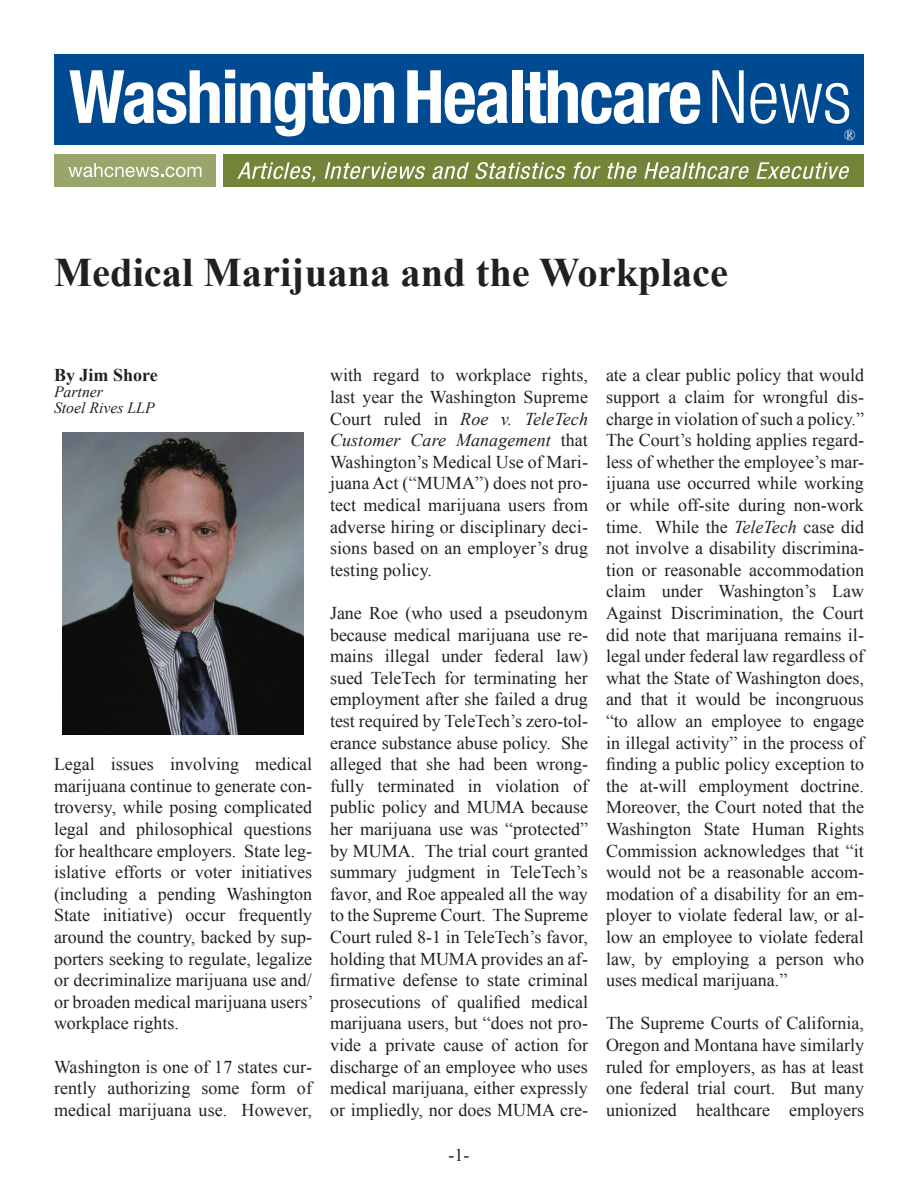
<style>
.page{position:relative;width:918px;height:1188px;background:#fff}
.page>*{position:absolute;margin:0;border:0;box-sizing:border-box;transform-origin:0 0}
.t1{font:700 40.5px "Times New Roman";color:#231f20}
.t2{font:18px/21.6px "Times New Roman";color:#231f20;text-align:justify}
.t3{font:700 18px "Times New Roman";color:#231f20}
.t4{font:italic 15.75px "Times New Roman";color:#231f20}
.t5{font:15px "Times New Roman";color:#fff}
.s1{font-style:italic}
</style>
<div class="page">
<div style="left:54px;top:54px;width:810px;height:91px;background:#004a91"></div>
<div style="left:54px;top:154px;width:162px;height:33px;background:#98a56b"></div>
<div style="left:224px;top:154px;width:640px;height:33px;background:#728437"></div>
<svg style="left:69px;top:70px;width:325px;height:66px"></svg>
<svg style="left:407px;top:70px;width:101px;height:54px"></svg>
<div style="left:512px;top:70px;width:11px;height:53px;background:#fff"></div>
<svg style="left:525px;top:70px;width:175px;height:54px"></svg>
<svg style="left:712px;top:70px;width:32px;height:53px"></svg>
<svg style="left:750px;top:83px;width:99px;height:41px"></svg>
<svg style="left:237px;top:162px;width:78px;height:20px"></svg>
<svg style="left:325px;top:162px;width:100px;height:17px"></svg>
<svg style="left:432px;top:162px;width:37px;height:17px"></svg>
<svg style="left:475px;top:162px;width:91px;height:17px"></svg>
<svg style="left:574px;top:162px;width:27px;height:17px"></svg>
<svg style="left:607px;top:162px;width:30px;height:17px"></svg>
<svg style="left:644px;top:162px;width:105px;height:17px"></svg>
<svg style="left:756px;top:162px;width:93px;height:17px"></svg>
<svg style="left:68px;top:163px;width:133px;height:14px"></svg>
<img style="left:62px;top:432px;width:242px;height:303px">
<p class="t1" style="left:54px;top:244px;width:676px">Medical Marijuana and the Workplace</p>
<p class="t5" style="left:844px;top:125px;width:13px">®</p>
<p class="t3" style="left:54px;top:363px;width:105px">By Jim Shore</p>
<p class="t4" style="left:54px;top:381px;width:50px">Partner</p>
<p class="t4" style="left:54px;top:397px;width:102px">Stoel Rives LLP</p>
<p class="t2" style="left:54px;top:753px;width:261px">Legal issues involving medical marijuana continue to generate con&shy;troversy, while posing complicated legal and philosophical questions for healthcare employers. State leg&shy;islative efforts or voter initiatives (including a pending Washington State initiative) occur frequently around the country, backed by sup&shy;porters seeking to regulate, legalize or decriminalize marijuana use and/ or broaden medical marijuana users’ workplace rights.</p>
<p class="t2" style="left:54px;top:1056px;width:260px">Washington is one of 17 states cur&shy;rently authorizing some form of medical marijuana use. However,</p>
<p class="t2" style="left:330px;top:364px;width:260px">with regard to workplace rights, last year the Washington Supreme Court ruled in <span class="s1">Roe v. TeleTech Customer Care Management</span> that Washington’s Medical Use of Mari&shy;juana Act (“MUMA”) does not pro&shy;tect medical marijuana users from adverse hiring or disciplinary deci&shy;sions based on an employer’s drug testing policy.</p>
<p class="t2" style="left:330px;top:602px;width:260px">Jane Roe (who used a pseudonym because medical marijuana use re&shy;mains illegal under federal law) sued TeleTech for terminating her employment after she failed a drug test required by TeleTech’s zero-tol&shy;erance substance abuse policy. She alleged that she had been wrong&shy;fully terminated in violation of public policy and MUMA because her marijuana use was “protected” by MUMA. The trial court granted summary judgment in TeleTech’s favor, and Roe appealed all the way to the Supreme Court. The Supreme Court ruled 8-1 in TeleTech’s favor, holding that MUMA provides an af&shy;firmative defense to state criminal prosecutions of qualified medical marijuana users, but “does not pro&shy;vide a private cause of action for discharge of an employee who uses medical marijuana, either expressly or impliedly, nor does MUMA cre-</p>
<p class="t2" style="left:449px;top:1144px;width:22px">-1-</p>
<p class="t2" style="left:606px;top:364px;width:260px">ate a clear public policy that would support a claim for wrongful dis&shy;charge in violation of such a policy.” The Court’s holding applies regard&shy;less of whether the employee’s mar&shy;ijuana use occurred while working or while off-site during non-work time. While the <span class="s1">TeleTech</span> case did not involve a disability discrimina&shy;tion or reasonable accommodation claim under Washington’s Law Against Discrimination, the Court did note that marijuana remains il&shy;legal under federal law regardless of what the State of Washington does, and that it would be incongruous “to allow an employee to engage in illegal activity” in the process of finding a public policy exception to the at-will employment doctrine.<br>Moreover, the Court noted that the Washington State Human Rights Commission acknowledges that “it would not be a reasonable accom&shy;modation of a disability for an em&shy;ployer to violate federal law, or al&shy;low an employee to violate federal law, by employing a person who uses medical marijuana.”</p>
<p class="t2" style="left:606px;top:1012px;width:260px">The Supreme Courts of California, Oregon and Montana have similarly ruled for employers, as has at least one federal trial court. But many unionized healthcare employers</p>
</div>
